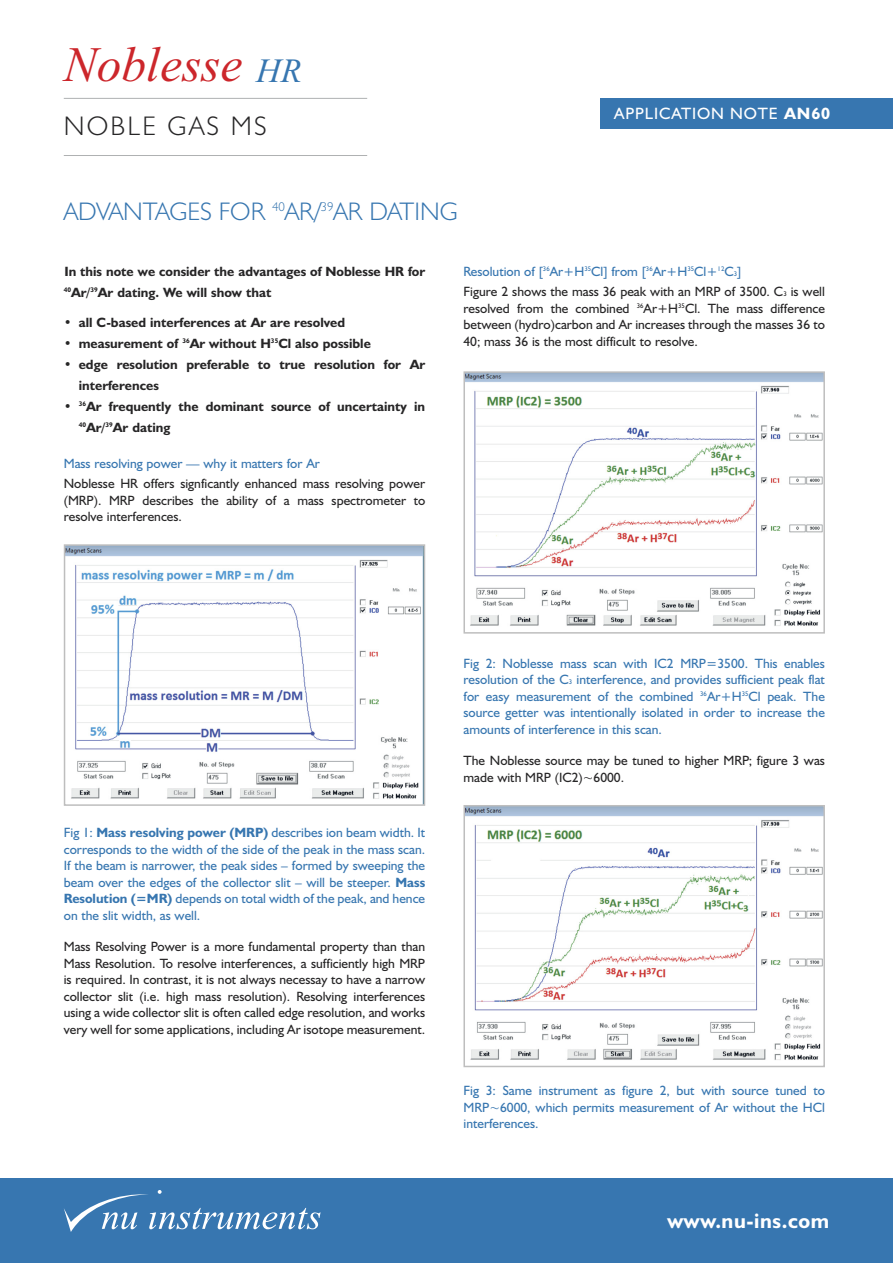
<style>
.page{position:relative;width:893px;height:1263px;background:#fff}
.page>*{position:absolute;margin:0;border:0;box-sizing:border-box;transform-origin:0 0}
.t1{font:italic 49.5px "Times New Roman";color:#cc262b}
.t2{font:300 27px "Humanist 521 BT";letter-spacing:.08em;color:#272627}
.t3{font:300 25.5px "Humanist 521 BT";color:#3776b0}
.t4{font:700 21px "Humanist 521 BT";letter-spacing:.025em;color:#fff}
.t5{font:16.5px "Humanist 521 BT";letter-spacing:.05em;color:#fff}
.t6{font:700 16.5px "Humanist 521 BT";color:#fff}
.t7{font:13.5px/16.5px "Humanist 521 BT";color:#272627;text-align:justify}
.t8{font:13.5px/16.5px "Humanist 521 BT";color:#3776b0;text-align:justify}
.t9{font:700 13.5px/21px "Humanist 521 BT";color:#272627}
.s1{font-size:34.05px;color:#3776b0}
.s2{font-weight:700}
.s3{color:#3776b0}
.s4{font-size:6.75px;color:#3776b0}
.s5{font-size:6.75px}
.s6{font-family:"Lucida Sans Unicode"}
</style>
<div class="page">
<div style="left:0;top:1178px;width:893px;height:85px;background:#3776b0"></div>
<svg style="left:64px;top:1190px;width:257px;height:42px"></svg>
<div style="left:602px;top:98px;width:291px;height:31px;background:#3776b0"></div>
<hr style="left:64px;top:98px;width:303px;height:1px;background:#afb1b2">
<hr style="left:64px;top:155px;width:303px;height:1px;background:#afb1b2">
<img style="left:466px;top:374px;width:356px;height:252px">
<div style="left:463px;top:371px;width:362px;height:263px;border:2px solid #bebebe"></div>
<img style="left:466px;top:808px;width:356px;height:252px">
<div style="left:463px;top:805px;width:362px;height:262px;border:2px solid #bebebe"></div>
<img style="left:67px;top:547px;width:355px;height:252px">
<div style="left:64px;top:544px;width:361px;height:262px;border:2px solid #bebebe"></div>
<h1 class="t1" style="left:64px;top:35px;width:239px">Noblesse <span class="s1">HR</span></h1>
<h2 class="t2" style="left:64px;top:116px;width:204px">NOBLE GAS MS</h2>
<h3 class="t3" style="left:64px;top:202px;width:396px">ADVANTAGES FOR <sup>40</sup>AR/<sup>39</sup>AR DATING</h3>
<p class="t5" style="left:614px;top:108px;width:217px">APPLICATION NOTE <span class="s2">AN60</span></p>
<p class="t6" style="left:810px;top:108px;width:20px">35</p>
<p class="t9" style="left:64px;top:262px;width:363px">In this note we consider the advantages of Noblesse HR for<br><sup>40</sup>Ar/<sup>39</sup>Ar dating. We will show that</p>
<p class="t9" style="left:64px;top:313px;width:283px">• all C-based interferences at Ar are resolved</p>
<p class="t9" style="left:64px;top:334px;width:309px">• measurement of <sup>36</sup>Ar without H<sup>35</sup>Cl also possible</p>
<p class="t9" style="left:79px;top:355px;width:348px;text-indent:-15px">• edge resolution preferable to true resolution for Ar interferences</p>
<p class="t9" style="left:79px;top:397px;width:348px;text-indent:-15px">• <sup>36</sup>Ar frequently the dominant source of uncertainty in<br><sup>40</sup>Ar/<sup>39</sup>Ar dating</p>
<p class="t8" style="left:64px;top:456px;width:258px">Mass resolving power — why it matters for Ar</p>
<p class="t7" style="left:64px;top:477px;width:363px">Noblesse HR offers signficantly enhanced mass resolving power (MRP). MRP describes the ability of a mass spectrometer to resolve interferences.</p>
<p class="t7" style="left:463px;top:262px;width:363px;line-height:20.7px"><span class="s3">Resolution of [</span><sup>36</sup><span class="s3">Ar+H</span><sup>35</sup><span class="s3">Cl] from [</span><sup>36</sup><span class="s3">Ar+H</span><sup>35</sup><span class="s3">Cl+</span><sup>12</sup><span class="s3">C</span><span class="s4">3</span><span class="s3">]<br></span>Figure 2 shows the mass 36 peak with an MRP of 3500. C<span class="s5">3</span> is well</p>
<p class="t7" style="left:463px;top:302px;width:363px">resolved from the combined <sup>36</sup>Ar+H<sup>35</sup>Cl. The mass difference between (hydro)carbon and Ar increases through the masses 36 to 40; mass 36 is the most difficult to resolve.</p>
<p class="t8" style="left:64px;top:826px;width:363px">Fig 1: <span class="s2">Mass resolving power (MRP)</span> describes ion beam width. It corresponds to the width of the side of the peak in the mass scan.<br>If the beam is narrower, the peak sides – formed by sweeping the beam over the edges of the collector slit – will be steeper. <span class="s2">Mass Resolution (=MR)</span> depends on total width of the peak, and hence on the slit width, as well.</p>
<p class="t7" style="left:64px;top:940px;width:363px">Mass Resolving Power is a more fundamental property than than Mass Resolution. To resolve interferences, a sufficiently high MRP is required. In contrast, it is not always necessay to have a narrow collector slit (i.e. high mass resolution). Resolving interferences using a wide collector slit is often called edge resolution, and works very well for some applications, including Ar isotope measurement.</p>
<p class="t8" style="left:463px;top:656px;width:363px">Fig 2: Noblesse mass scan with IC2 MRP=3500. This enables resolution of the C<span class="s5">3</span> interference, and provides sufficient peak flat for easy measurement of the combined <sup>36</sup>Ar+H<sup>35</sup>Cl peak. The source getter was intentionally isolated in order to increase the amounts of interference in this scan.</p>
<p class="t7" style="left:463px;top:754px;width:363px">The Noblesse source may be tuned to higher MRP; figure 3 was made with MRP (IC2)<span class="s6">∼</span>6000.</p>
<p class="t8" style="left:463px;top:1084px;width:363px">Fig 3: Same instrument as figure 2, but with source tuned to MRP<span class="s6">∼</span>6000, which permits measurement of Ar without the HCl interferences.</p>
<h3 class="t4" style="left:667px;top:1214px;width:163px">www.nu-ins.com</h3>
</div>
